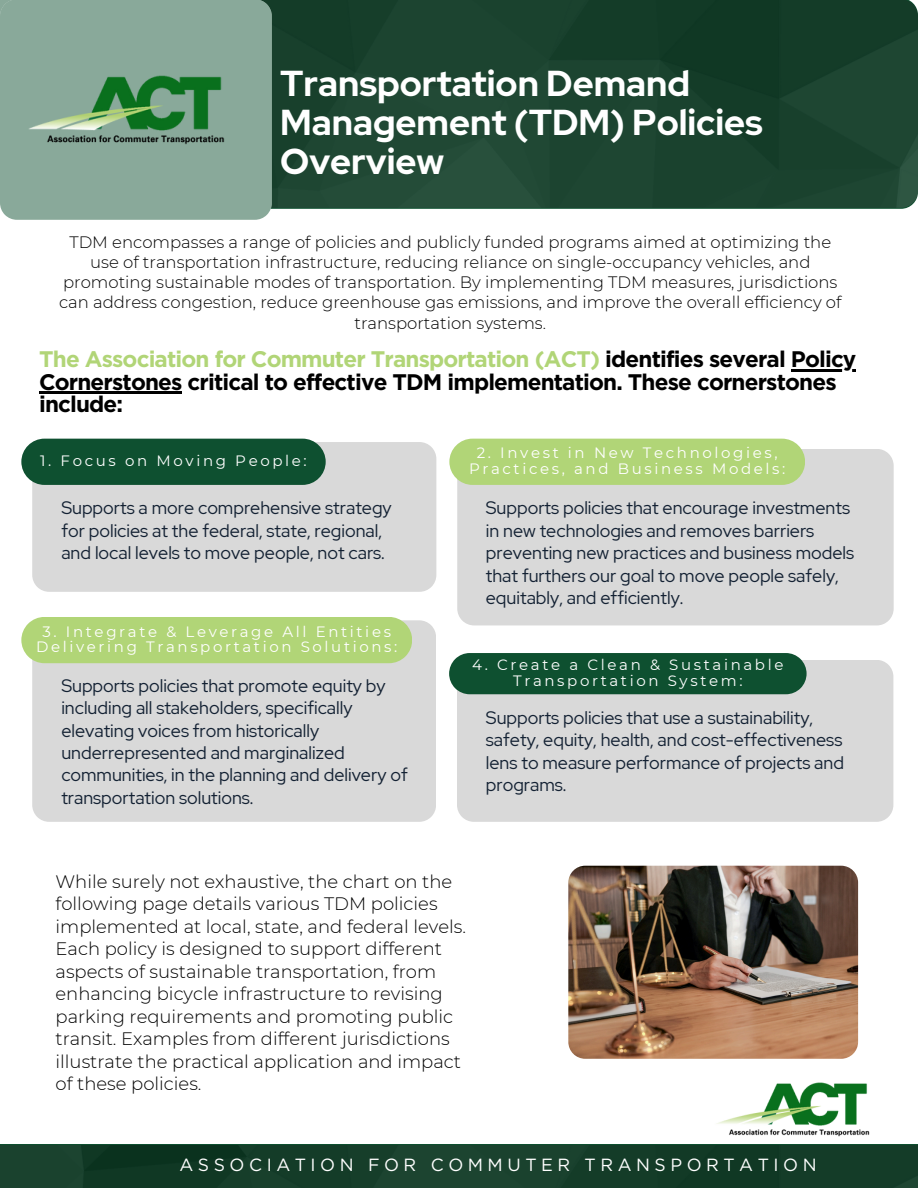
<style>
.page{position:relative;width:918px;height:1188px;background:#fff}
.page>*{position:absolute;margin:0;border:0;box-sizing:border-box;transform-origin:0 0}
.t1{font:700 35.85px/39.3px "Red Hat Display";color:#fff}
.t2{font:700 22.5px/22.5px "Gotham";letter-spacing:-.04em;color:#000}
.t3{font:18px/22.5px "Red Hat Display";color:#132133}
.t4{font:300 18px/22.5px "Montserrat";color:#000}
.t5{font:17.55px "Gotham";letter-spacing:.255em;color:#fff}
.t6{font:300 16.5px/20.2px "Montserrat";color:#000;text-align:center}
.t7{font:15px/15.8px "Montserrat";letter-spacing:.175em;color:#fff;text-align:center}
.s1{color:#b1d577}
</style>
<div class="page">
<div style="left:0;top:1144px;width:918px;height:44px;background:#0e5030"></div>
<img style="left:0;top:1145px;width:918px;height:43px">
<img style="left:716px;top:1083px;width:154px;height:54px">
<div style="left:32px;top:442px;width:404px;height:150px;background:#d9d9d9"></div>
<div style="left:21px;top:439px;width:305px;height:46px;background:#0e5030;border-radius:23px"></div>
<div style="left:457px;top:449px;width:437px;height:176px;background:#d9d9d9"></div>
<div style="left:449px;top:439px;width:356px;height:46px;background:#b1d577;border-radius:23px"></div>
<div style="left:32px;top:620px;width:404px;height:202px;background:#d9d9d9"></div>
<div style="left:21px;top:617px;width:391px;height:46px;background:#b1d577"></div>
<div style="left:457px;top:660px;width:436px;height:162px;background:#d9d9d9"></div>
<div style="left:449px;top:653px;width:358px;height:41px;background:#0e5030"></div>
<img style="left:568px;top:866px;width:290px;height:193px;border-radius:17px">
<hr style="left:791px;top:369px;width:65px;height:3px;background:#000">
<hr style="left:39px;top:392px;width:143px;height:2px;background:#000">
<img style="left:271px;top:0;width:647px;height:207px">
<div style="left:0;top:0;width:271px;height:220px;background:#89a99a"></div>
<img style="left:27px;top:75px;width:197px;height:69px">
<h1 class="t1" style="left:280px;top:63px;width:484px">Transportation Demand<br>Management (TDM) Policies<br>Overview</h1>
<p class="t6" style="left:59px;top:232px;width:784px">TDM encompasses a range of policies and publicly funded programs aimed at optimizing the use of transportation infrastructure, reducing reliance on single-occupancy vehicles, and promoting sustainable modes of transportation. By implementing TDM measures, jurisdictions can address congestion, reduce greenhouse gas emissions, and improve the overall efficiency of transportation systems.</p>
<p class="t2" style="left:39px;top:348px;width:819px"><span class="s1">The Association for Commuter Transportation (ACT)</span> identifies several Policy<br>Cornerstones critical to effective TDM implementation. These cornerstones include:</p>
<p class="t7" style="left:40px;top:453px;width:268px">1. Focus on Moving People:</p>
<p class="t3" style="left:61px;top:497px;width:332px">Supports a more comprehensive strategy for policies at the federal, state, regional, and local levels to move people, not cars.</p>
<p class="t7" style="left:36px;top:623px;width:363px">3. Integrate &amp; Leverage All Entities<br>Delivering Transportation Solutions:</p>
<p class="t3" style="left:61px;top:674px;width:348px">Supports policies that promote equity by including all stakeholders, specifically elevating voices from historically underrepresented and marginalized communities, in the planning and delivery of transportation solutions.</p>
<p class="t7" style="left:469px;top:445px;width:318px">2. Invest in New Technologies,<br>Practices, and Business Models:</p>
<p class="t3" style="left:486px;top:497px;width:370px">Supports policies that encourage investments in new technologies and removes barriers preventing new practices and business models that furthers our goal to move people safely, equitably, and efficiently.</p>
<p class="t7" style="left:472px;top:657px;width:313px">4. Create a Clean &amp; Sustainable<br>Transportation System:</p>
<p class="t3" style="left:486px;top:706px;width:360px">Supports policies that use a sustainability, safety, equity, health, and cost-effectiveness lens to measure performance of projects and programs.</p>
<p class="t4" style="left:56px;top:870px;width:412px">While surely not exhaustive, the chart on the following page details various TDM policies implemented at local, state, and federal levels.<br>Each policy is designed to support different aspects of sustainable transportation, from enhancing bicycle infrastructure to revising parking requirements and promoting public transit. Examples from different jurisdictions illustrate the practical application and impact of these policies.</p>
<p class="t5" style="left:180px;top:1154px;width:639px">ASSOCIATION FOR COMMUTER TRANSPORTATION</p>
</div>
